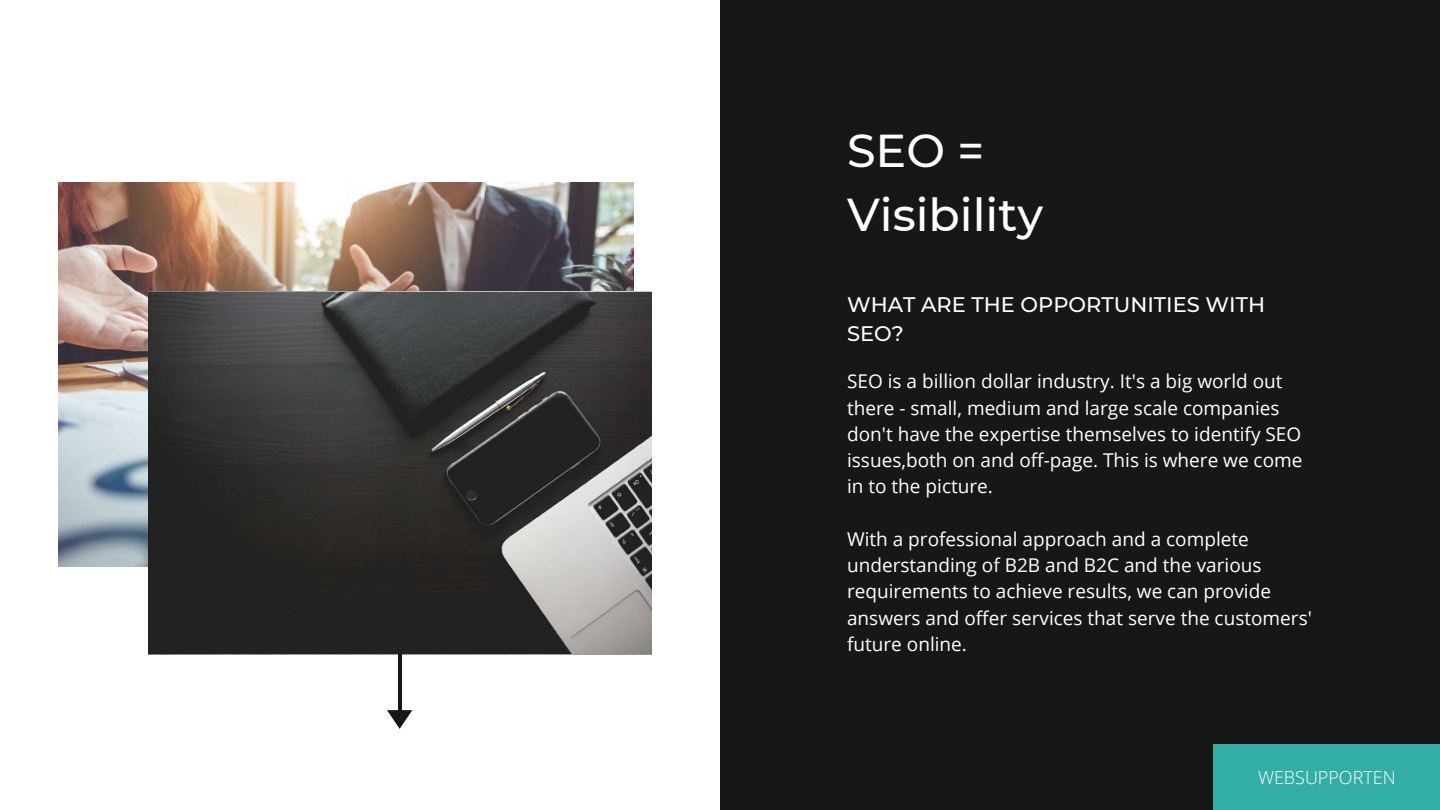
<style>
.page{position:relative;width:1440px;height:810px;background:#fff}
.page>*{position:absolute;margin:0;border:0;box-sizing:border-box;transform-origin:0 0}
.t1{font:500 46px/63.8px "Montserrat";color:#fff}
.t2{font:500 21px/29.2px "Montserrat";color:#fff}
.t3{font:19px/26.2px "Open Sans";color:#fff}
.t4{font:300 18px "Open Sans";color:#fff}
</style>
<div class="page">
<img style="left:59px;top:183px;width:575px;height:383px">
<div style="left:720px;top:0;width:720px;height:810px;background:#171717"></div>
<div style="left:1214px;top:745px;width:226px;height:65px;background:#33aea5"></div>
<hr style="left:398px;top:654px;width:4px;height:60px;background:#171717">
<svg style="left:387px;top:710px;width:25px;height:19px"></svg>
<img style="left:149px;top:292px;width:502px;height:362px">
<h1 class="t1" style="left:847px;top:119px;width:198px">SEO =<br>Visibility</h1>
<p class="t2" style="left:847px;top:290px;width:420px">WHAT ARE THE OPPORTUNITIES WITH<br>SEO?</p>
<p class="t3" style="left:847px;top:368px;width:457px">SEO is a billion dollar industry. It's a big world out there - small, medium and large scale companies don't have the expertise themselves to identify SEO issues,both on and off-page. This is where we come in to the picture.</p>
<p class="t3" style="left:847px;top:526px;width:466px">With a professional approach and a complete understanding of B2B and B2C and the various requirements to achieve results, we can provide answers and offer services that serve the customers' future online.</p>
<p class="t4" style="left:1258px;top:765px;width:139px">WEBSUPPORTEN</p>
</div>
